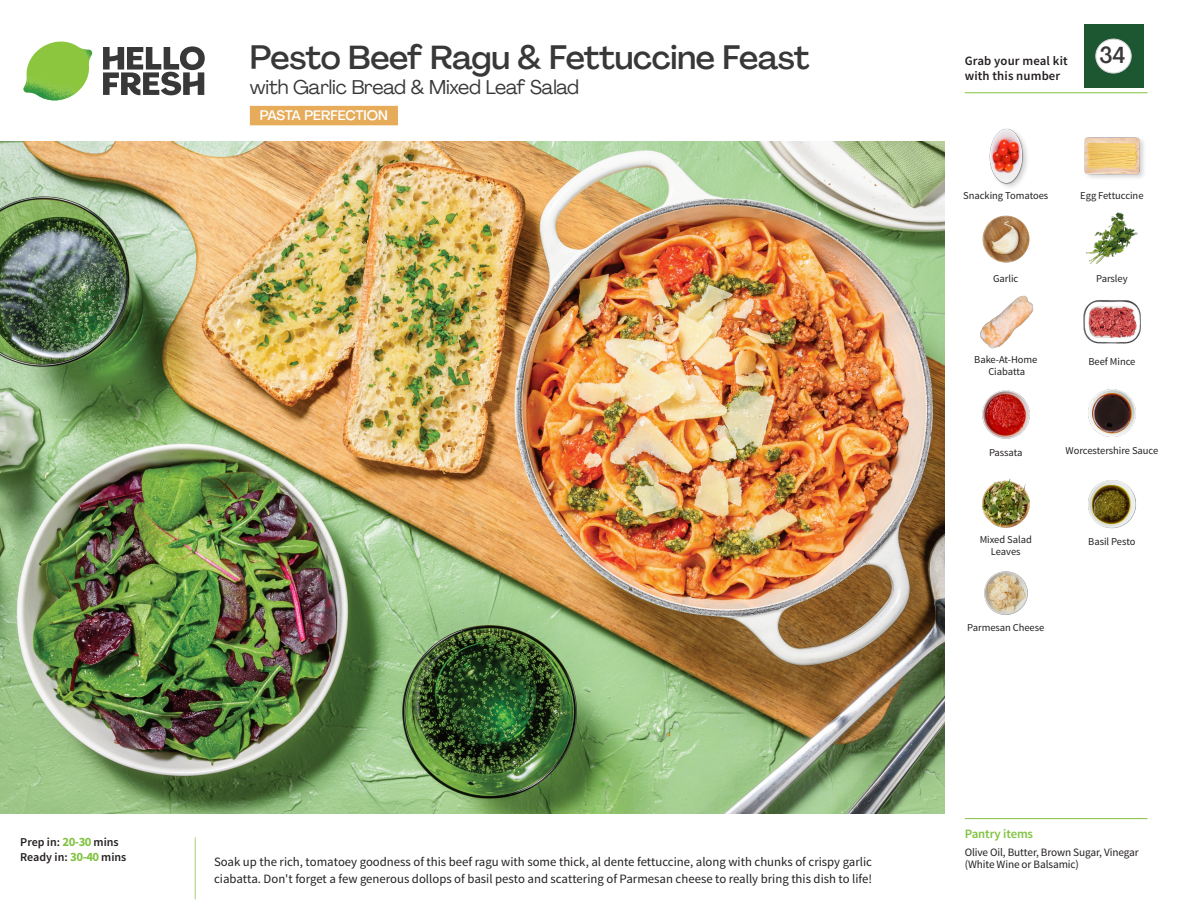
<style>
.page{position:relative;width:1188px;height:918px;background:#fff}
.page>*{position:absolute;margin:0;border:0;box-sizing:border-box;transform-origin:0 0}
._15_Titel_UK{font:500 33px "Agrandir";letter-spacing:-.015em;color:#383839}
._002_Label_Nr{font:500 22.8px "Agrandir";color:#383839;scale:.94 1}
._15_Titel_UK-2{font:19.5px "Agrandir";letter-spacing:-.01em;color:#383839}
.t1{font:500 13.5px "Agrandir";color:#fff}
.Step_6_Text_AU{font:12.75px/16.5px "Source Sans Pro";color:#231f20}
.t2{font:600 12.75px/15px "Source Sans Pro";letter-spacing:.01em;color:#231f20}
._04_Headers_Front{font:600 12.75px "Source Sans Pro";letter-spacing:-.01em;color:#81c340}
._04_Intro{font:600 12px "Source Sans Pro";color:#231f20}
._05_Pantry{font:11.25px/12px "Source Sans Pro";letter-spacing:-.01em;color:#231f20}
._18_FRONT_ingredients{font:10.5px "Source Sans Pro";letter-spacing:-.005em;color:#231f20}
.s1{font-weight:700;font-size:12.75px;color:#81c340}
</style>
<div class="page">
<svg style="left:103px;top:46px;width:102px;height:49px"></svg>
<img style="left:23px;top:42px;width:69px;height:59px">
<img style="left:0;top:142px;width:945px;height:672px">
<div style="left:250px;top:105px;width:148px;height:20px;background:#fbf1e5"></div>
<div style="left:250px;top:106px;width:148px;height:19px;background:#e6ac5a"></div>
<img style="left:1083px;top:300px;width:58px;height:44px">
<img style="left:982px;top:479px;width:48px;height:49px">
<img style="left:1088px;top:389px;width:48px;height:48px">
<img style="left:1088px;top:480px;width:48px;height:49px">
<img style="left:982px;top:390px;width:48px;height:49px">
<img style="left:980px;top:295px;width:53px;height:54px">
<img style="left:982px;top:215px;width:48px;height:48px">
<img style="left:1086px;top:212px;width:53px;height:52px">
<div style="left:988px;top:127px;width:42px;height:64px;background:#231f20;opacity:.2"></div>
<img style="left:988px;top:127px;width:42px;height:58px">
<div style="left:1084px;top:136px;width:63px;height:45px;background:#231f20;opacity:.2"></div>
<img style="left:1084px;top:136px;width:56px;height:45px">
<img style="left:984px;top:571px;width:44px;height:44px">
<hr style="left:965px;top:818px;width:183px;height:1px;background:#81c340">
<hr style="left:965px;top:92px;width:183px;height:1px;background:#81c340">
<div style="left:1084px;top:24px;width:59px;height:64px;background:#1d5732"></div>
<div style="left:1096px;top:39px;width:35px;height:34px;background:#fff;border-radius:50%"></div>
<div style="left:1096px;top:39px;width:35px;height:34px;border:1px solid #d1d2d4;border-radius:50%"></div>
<p class="_15_Titel_UK" style="left:250px;top:37px;width:561px">Pesto Beef Ragu &amp; Fettuccine Feast</p>
<p class="_15_Titel_UK-2" style="left:250px;top:75px;width:331px">with Garlic Bread &amp; Mixed Leaf Salad</p>
<p class="t1" style="left:260px;top:107px;width:130px">PASTA PERFECTION</p>
<p class="_04_Intro" style="left:20px;top:835px;width:100px">Prep in: <span class="s1">20-30</span> mins</p>
<p class="_04_Intro" style="left:20px;top:850px;width:108px">Ready in: <span class="s1">30-40</span> mins</p>
<p class="Step_6_Text_AU" style="left:214px;top:854px;width:660px">Soak up the rich, tomatoey goodness of this beef ragu with some thick, al dente fettuccine, along with chunks of crispy garlic ciabatta. Don't forget a few generous dollops of basil pesto and scattering of Parmesan cheese to really bring this dish to life!</p>
<p class="t2" style="left:965px;top:53px;width:104px">Grab your meal kit with this number</p>
<p class="_002_Label_Nr" style="left:1100px;top:41px;width:29px">34</p>
<p class="_18_FRONT_ingredients" style="left:963px;top:189px;width:87px">Snacking Tomatoes</p>
<p class="_18_FRONT_ingredients" style="left:1080px;top:189px;width:65px">Egg Fettuccine</p>
<p class="_18_FRONT_ingredients" style="left:993px;top:272px;width:27px">Garlic</p>
<p class="_18_FRONT_ingredients" style="left:1096px;top:272px;width:33px">Parsley</p>
<p class="_18_FRONT_ingredients" style="left:974px;top:353px;width:65px">Bake-At-Home</p>
<p class="_18_FRONT_ingredients" style="left:1088px;top:355px;width:48px">Beef Mince</p>
<p class="_18_FRONT_ingredients" style="left:988px;top:365px;width:38px">Ciabatta</p>
<p class="_18_FRONT_ingredients" style="left:989px;top:446px;width:35px">Passata</p>
<p class="_18_FRONT_ingredients" style="left:1065px;top:444px;width:94px">Worcestershire Sauce</p>
<p class="_18_FRONT_ingredients" style="left:980px;top:533px;width:54px">Mixed Salad</p>
<p class="_18_FRONT_ingredients" style="left:1088px;top:535px;width:49px">Basil Pesto</p>
<p class="_18_FRONT_ingredients" style="left:991px;top:545px;width:31px">Leaves</p>
<p class="_18_FRONT_ingredients" style="left:967px;top:621px;width:79px">Parmesan Cheese</p>
<p class="_04_Headers_Front" style="left:965px;top:826px;width:70px">Pantry items</p>
<p class="_05_Pantry" style="left:965px;top:847px;width:175px">Olive Oil, Butter, Brown Sugar, Vinegar (White Wine or Balsamic)</p>
</div>
